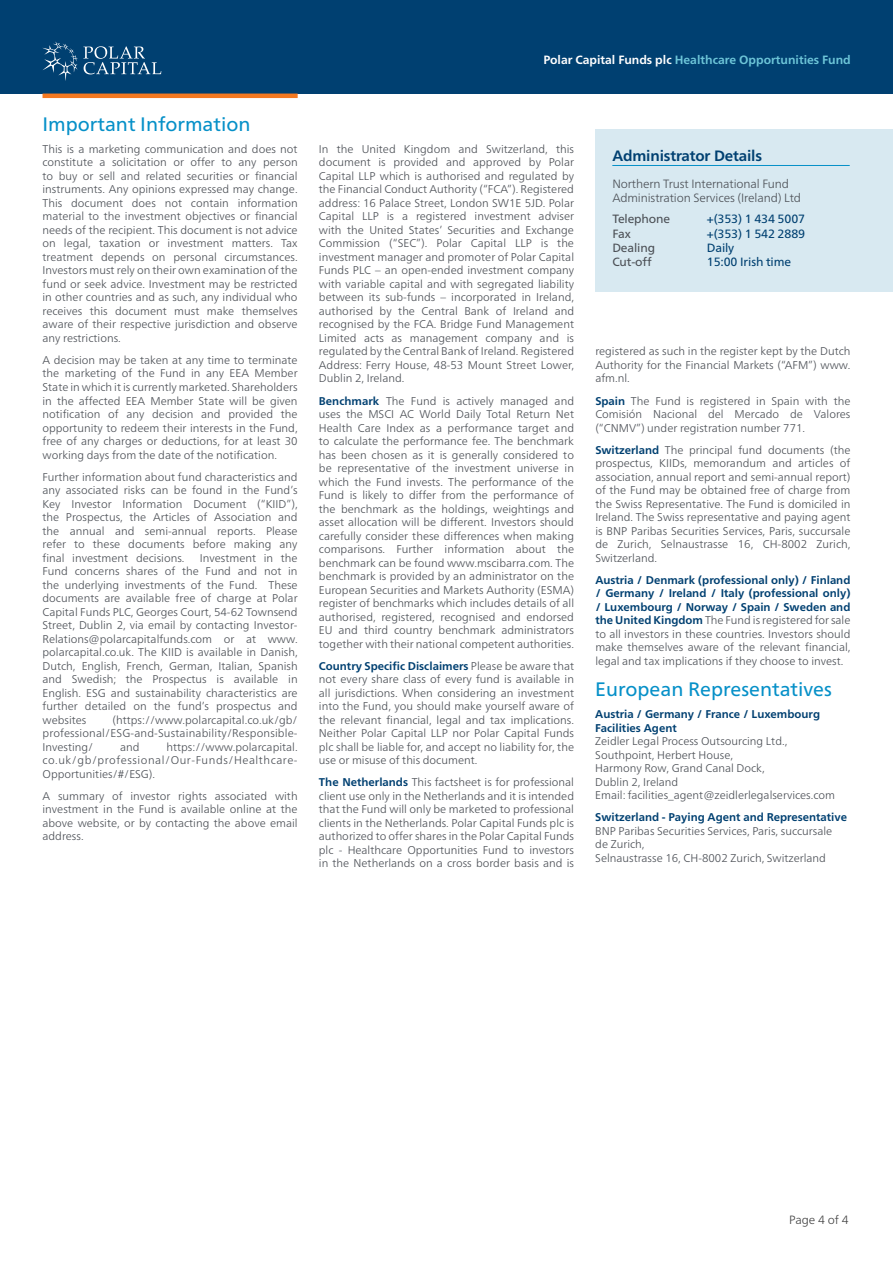
<style>
.page{position:relative;width:893px;height:1263px;background:#fff}
.page>*{position:absolute;margin:0;border:0;box-sizing:border-box;transform-origin:0 0}
.t1{font:19.5px "Frutiger Neue LT Pro";color:#0690c8}
.t2{font:700 15px "Frutiger Neue LT Pro";letter-spacing:-.01em;color:#004071}
.t3{font:300 12px/14.4px "Frutiger Neue LT Pro";letter-spacing:-.01em;color:#4b4f55}
.t4{font:700 12px "Frutiger Neue LT Pro";color:#6dc5d8}
.t5{font:12px "Frutiger Neue LT Pro";letter-spacing:-.01em;color:#004071}
.t6{font:12px "Frutiger Neue LT Pro";letter-spacing:-.01em;color:#4b4f55}
.t7{font:300 12px "Frutiger Neue LT Pro";color:rgb(0 0 0/.75)}
.t8{font:300 11.25px/13.5px "Frutiger Neue LT Pro";color:#4b4f55;text-align:justify}
.t9{font:700 11.25px/13.5px "Frutiger Neue LT Pro";color:#004071}
.s1{color:#fff}
.s2{font-weight:700;color:#004071}
</style>
<div class="page">
<div style="left:0;top:0;width:893px;height:94px;background:#004071"></div>
<svg style="left:43px;top:41px;width:118px;height:40px"></svg>
<hr style="left:43px;top:94px;width:255px;height:4px;background:#f47921">
<div style="left:595px;top:130px;width:298px;height:162px;background:#d8e9f1"></div>
<hr style="left:612px;top:165px;width:238px;height:1px;background:#0690c8">
<h1 class="t1" style="left:43px;top:113px;width:210px">Important Information</h1>
<p class="t8" style="left:43px;top:142px;width:257px">This is a marketing communication and does not constitute a solicitation or offer to any person to buy or sell and related securities or financial instruments. Any opinions expressed may change.<br>This document does not contain information material to the investment objectives or financial needs of the recipient. This document is not advice on legal, taxation or investment matters. Tax treatment depends on personal circumstances.<br>Investors must rely on their own examination of the fund or seek advice. Investment may be restricted in other countries and as such, any individual who receives this document must make themselves aware of their respective jurisdiction and observe any restrictions.</p>
<p class="t8" style="left:43px;top:353px;width:257px">A decision may be taken at any time to terminate the marketing of the Fund in any EEA Member State in which it is currently marketed. Shareholders in the affected EEA Member State will be given notification of any decision and provided the opportunity to redeem their interests in the Fund, free of any charges or deductions, for at least 30 working days from the date of the notification.</p>
<p class="t8" style="left:43px;top:470px;width:257px">Further information about fund characteristics and any associated risks can be found in the Fund’s Key Investor Information Document (“KIID”), the Prospectus, the Articles of Association and the annual and semi-annual reports. Please refer to these documents before making any final investment decisions.</p>
<p class="t8" style="left:43px;top:551px;width:257px;text-indent:157px">Investment in the Fund concerns shares of the Fund and not in the underlying investments of the Fund. These documents are available free of charge at Polar Capital Funds PLC, Georges Court, 54-62 Townsend Street, Dublin 2, via email by contacting Investor-Relations@polarcapitalfunds.com or at www. polarcapital.co.uk. The KIID is available in Danish, Dutch, English, French, German, Italian, Spanish and Swedish; the Prospectus is available in English. ESG and sustainability characteristics are further detailed on the fund’s prospectus and websites</p>
<p class="t8" style="left:43px;top:713px;width:257px;text-indent:70px">(https://www.polarcapital.co.uk/gb/ professional/ESG-and-Sustainability/Responsible-Investing/</p>
<p class="t8" style="left:43px;top:740px;width:257px;text-indent:124px">https://www.polarcapital. co.uk/gb/professional/Our-Funds/Healthcare-Opportunities/#/ESG).</p>
<p class="t8" style="left:43px;top:789px;width:257px">A summary of investor rights associated with investment in the Fund is available online at the above website, or by contacting the above email address.</p>
<p class="t8" style="left:120px;top:740px;width:21px">and</p>
<p class="t4" style="left:543px;top:53px;width:309px"><span class="s1">Polar Capital Funds plc</span> Healthcare Opportunities Fund</p>
<p class="t8" style="left:319px;top:142px;width:257px">In the United Kingdom and Switzerland, this document is provided and approved by Polar Capital LLP which is authorised and regulated by the Financial Conduct Authority (“FCA”). Registered address: 16 Palace Street, London SW1E 5JD. Polar Capital LLP is a registered investment adviser with the United States’ Securities and Exchange Commission (“SEC”). Polar Capital LLP is the investment manager and promoter of Polar Capital Funds PLC – an open-ended investment company with variable capital and with segregated liability between its sub-funds – incorporated in Ireland, authorised by the Central Bank of Ireland and recognised by the FCA. Bridge Fund Management Limited acts as management company and is regulated by the Central Bank of Ireland. Registered Address: Ferry House, 48-53 Mount Street Lower, Dublin 2, Ireland.</p>
<p class="t8" style="left:319px;top:394px;width:257px"><span class="s2">Benchmark</span> The Fund is actively managed and uses the MSCI AC World Daily Total Return Net Health Care Index as a performance target and to calculate the performance fee. The benchmark has been chosen as it is generally considered to be representative of the investment universe in which the Fund invests. The performance of the Fund is likely to differ from the performance of the benchmark as the holdings, weightings and asset allocation will be different. Investors should carefully consider these differences when making comparisons. Further information about the benchmark can be found www.mscibarra.com. The benchmark is provided by an administrator on the European Securities and Markets Authority (ESMA) register of benchmarks which includes details of all authorised, registered, recognised and endorsed EU and third country benchmark administrators together with their national competent authorities.</p>
<p class="t8" style="left:319px;top:659px;width:257px"><span class="s2">Country Specific Disclaimers</span> Please be aware that not every share class of every fund is available in all jurisdictions. When considering an investment into the Fund, you should make yourself aware of the relevant financial, legal and tax implications.<br>Neither Polar Capital LLP nor Polar Capital Funds plc shall be liable for, and accept no liability for, the use or misuse of this document.</p>
<p class="t8" style="left:319px;top:775px;width:257px"><span class="s2">The Netherlands</span> This factsheet is for professional client use only in the Netherlands and it is intended that the Fund will only be marketed to professional clients in the Netherlands. Polar Capital Funds plc is authorized to offer shares in the Polar Capital Funds plc - Healthcare Opportunities Fund to investors in the Netherlands on a cross border basis and is</p>
<h2 class="t2" style="left:612px;top:147px;width:151px">Administrator Details</h2>
<p class="t3" style="left:612px;top:177px;width:190px">Northern Trust International Fund<br>Administration Services (Ireland) Ltd</p>
<p class="t6" style="left:612px;top:212px;width:59px">Telephone</p>
<p class="t5" style="left:707px;top:212px;width:100px">+(353) 1 434 5007</p>
<p class="t6" style="left:612px;top:226px;width:20px">Fax</p>
<p class="t5" style="left:707px;top:226px;width:100px">+(353) 1 542 2889</p>
<p class="t6" style="left:612px;top:241px;width:44px">Dealing</p>
<p class="t5" style="left:707px;top:241px;width:29px">Daily</p>
<p class="t6" style="left:612px;top:255px;width:41px">Cut-off</p>
<p class="t5" style="left:707px;top:255px;width:86px">15:00 Irish time</p>
<p class="t8" style="left:595px;top:345px;width:257px">registered as such in the register kept by the Dutch Authority for the Financial Markets (“AFM”) www. afm.nl.</p>
<p class="t8" style="left:595px;top:394px;width:257px"><span class="s2">Spain</span> The Fund is registered in Spain with the Comisión Nacional del Mercado de Valores (“CNMV”) under registration number 771.</p>
<p class="t8" style="left:595px;top:443px;width:257px"><span class="s2">Switzerland</span> The principal fund documents (the prospectus, KIIDs, memorandum and articles of association, annual report and semi-annual report) of the Fund may be obtained free of charge from the Swiss Representative. The Fund is domiciled in Ireland. The Swiss representative and paying agent is BNP Paribas Securities Services, Paris, succursale de Zurich, Selnaustrasse 16, CH-8002 Zurich, Switzerland.</p>
<p class="t8" style="left:595px;top:573px;width:257px"><span class="s2">Austria / Denmark (professional only) / Finland / Germany / Ireland / Italy (professional only) / Luxembourg / Norway / Spain / Sweden and the United Kingdom</span> The Fund is registered for sale to all investors in these countries. Investors should make themselves aware of the relevant financial, legal and tax implications if they choose to invest.</p>
<h1 class="t1" style="left:595px;top:678px;width:238px">European Representatives</h1>
<p class="t9" style="left:595px;top:708px;width:226px">Austria / Germany / France / Luxembourg<br>Facilities Agent</p>
<p class="t8" style="left:595px;top:735px;width:241px;text-align:left">Zeidler Legal Process Outsourcing Ltd., Southpoint, Herbert House,<br>Harmony Row, Grand Canal Dock,<br>Dublin 2, Ireland<br>Email: facilities_agent@zeidlerlegalservices.com</p>
<p class="t9" style="left:595px;top:811px;width:253px">Switzerland - Paying Agent and Representative</p>
<p class="t8" style="left:595px;top:824px;width:238px;text-align:left">BNP Paribas Securities Services, Paris, succursale de Zurich,<br>Selnaustrasse 16, CH-8002 Zurich, Switzerland</p>
<p class="t7" style="left:789px;top:1211px;width:61px">Page 4 of 4</p>
</div>
